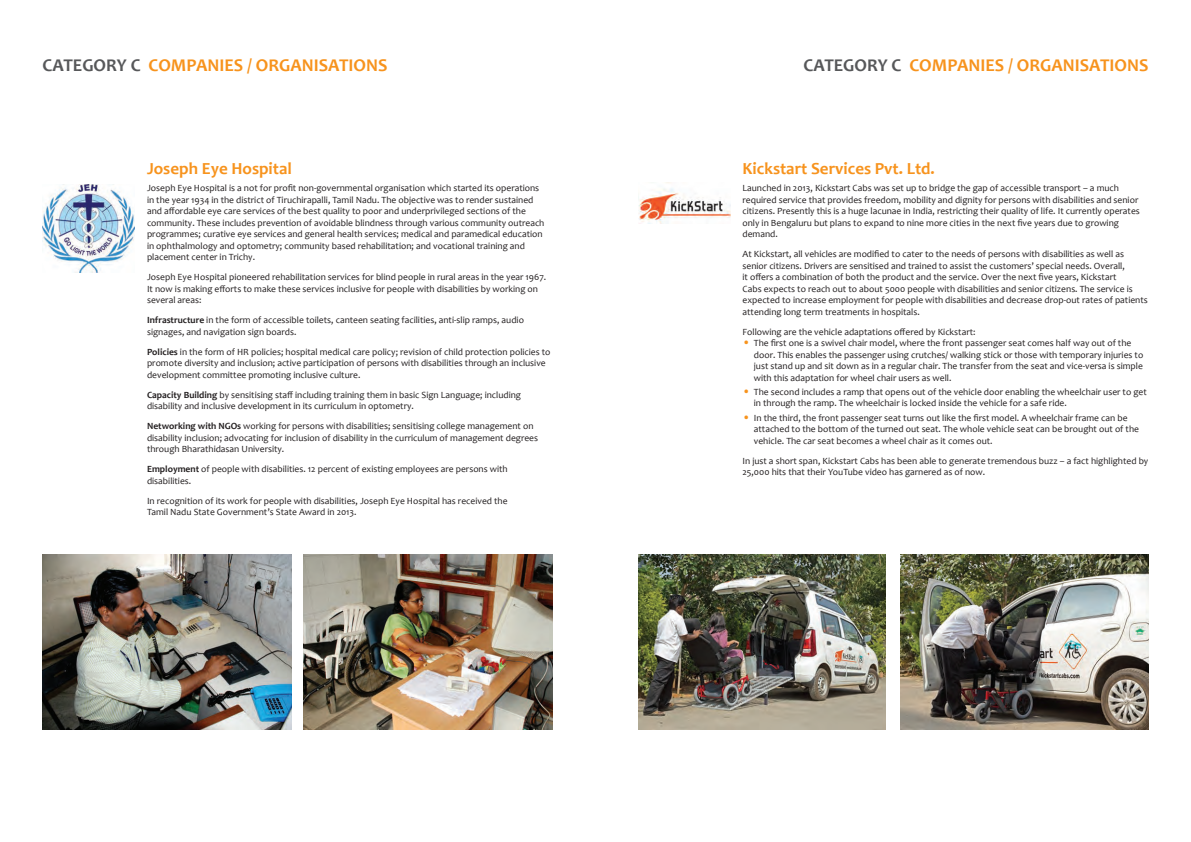
<style>
.page{position:relative;width:1191px;height:842px;background:#fff}
.page>*{position:absolute;margin:0;border:0;box-sizing:border-box;transform-origin:0 0}
.t1{font:700 18px "Candara";color:#f7931d}
.t2{font:700 17px "Candara";color:#f7931d}
.t3{font:9.5px/11.5px "Candara";color:#231f20}
.s1{color:#57585a}
.s2{font-weight:700}
.s3{font-size:11.8px;color:#f7931d}
</style>
<div class="page">
<img style="left:43px;top:185px;width:92px;height:87px">
<img style="left:638px;top:182px;width:92px;height:41px">
<img style="left:43px;top:555px;width:249px;height:175px">
<img style="left:304px;top:555px;width:249px;height:175px">
<img style="left:638px;top:555px;width:248px;height:175px">
<img style="left:900px;top:555px;width:248px;height:175px">
<h1 class="t1" style="left:43px;top:54px;width:346px"><span class="s1">CATEGORY C</span> COMPANIES / ORGANISATIONS</h1>
<h3 class="t2" style="left:147px;top:158px;width:146px">Joseph Eye Hospital</h3>
<p class="t3" style="left:147px;top:182px;width:399px">Joseph Eye Hospital is a not for profit non-governmental organisation which started its operations in the year 1934 in the district of Tiruchirapalli, Tamil Nadu. The objective was to render sustained and affordable eye care services of the best quality to poor and underprivileged sections of the community. These includes prevention of avoidable blindness through various community outreach programmes; curative eye services and general health services; medical and paramedical education in ophthalmology and optometry; community based rehabilitation; and vocational training and placement center in Trichy.</p>
<p class="t3" style="left:147px;top:271px;width:401px">Joseph Eye Hospital pioneered rehabilitation services for blind people in rural areas in the year 1967.<br>It now is making efforts to make these services inclusive for people with disabilities by working on several areas:</p>
<p class="t3" style="left:147px;top:314px;width:378px"><span class="s2">Infrastructure</span> in the form of accessible toilets, canteen seating facilities, anti-slip ramps, audio signages, and navigation sign boards.</p>
<p class="t3" style="left:147px;top:346px;width:405px"><span class="s2">Policies</span> in the form of HR policies; hospital medical care policy; revision of child protection policies to promote diversity and inclusion; active participation of persons with disabilities through an inclusive development committee promoting inclusive culture.</p>
<p class="t3" style="left:147px;top:389px;width:375px"><span class="s2">Capacity Building</span> by sensitising staff including training them in basic Sign Language; including disability and inclusive development in its curriculum in optometry.</p>
<p class="t3" style="left:147px;top:420px;width:392px"><span class="s2">Networking with NGOs</span> working for persons with disabilities; sensitising college management on disability inclusion; advocating for inclusion of disability in the curriculum of management degrees through Bharathidasan University.</p>
<p class="t3" style="left:147px;top:463px;width:362px"><span class="s2">Employment</span> of people with disabilities. 12 percent of existing employees are persons with disabilities.</p>
<p class="t3" style="left:147px;top:495px;width:362px">In recognition of its work for people with disabilities, Joseph Eye Hospital has received the<br>Tamil Nadu State Government’s State Award in 2013.</p>
<h1 class="t1" style="left:803px;top:54px;width:346px"><span class="s1">CATEGORY C</span> COMPANIES / ORGANISATIONS</h1>
<h3 class="t2" style="left:742px;top:158px;width:194px">Kickstart Services Pvt. Ltd.</h3>
<p class="t3" style="left:742px;top:182px;width:399px">Launched in 2013, Kickstart Cabs was set up to bridge the gap of accessible transport – a much required service that provides freedom, mobility and dignity for persons with disabilities and senior citizens. Presently this is a huge lacunae in India, restricting their quality of life. It currently operates only in Bengaluru but plans to expand to nine more cities in the next five years due to growing demand.</p>
<p class="t3" style="left:742px;top:248px;width:407px">At Kickstart, all vehicles are modified to cater to the needs of persons with disabilities as well as senior citizens. Drivers are sensitised and trained to assist the customers’ special needs. Overall,<br>it offers a combination of both the product and the service. Over the next five years, Kickstart<br>Cabs expects to reach out to about 5000 people with disabilities and senior citizens. The service is expected to increase employment for people with disabilities and decrease drop-out rates of patients attending long term treatments in hospitals.</p>
<p class="t3" style="left:742px;top:326px;width:234px">Following are the vehicle adaptations offered by Kickstart:</p>
<p class="t3" style="left:754px;top:337px;width:391px;text-indent:-11px"><span class="s3">•</span> The first one is a swivel chair model, where the front passenger seat comes half way out of the door. This enables the passenger using crutches/ walking stick or those with temporary injuries to just stand up and sit down as in a regular chair. The transfer from the seat and vice-versa is simple with this adaptation for wheel chair users as well.</p>
<p class="t3" style="left:754px;top:386px;width:394px;text-indent:-11px"><span class="s3">•</span> The second includes a ramp that opens out of the vehicle door enabling the wheelchair user to get in through the ramp. The wheelchair is locked inside the vehicle for a safe ride.</p>
<p class="t3" style="left:754px;top:412px;width:387px;text-indent:-11px"><span class="s3">•</span> In the third, the front passenger seat turns out like the first model. A wheelchair frame can be attached to the bottom of the turned out seat. The whole vehicle seat can be brought out of the vehicle. The car seat becomes a wheel chair as it comes out.</p>
<p class="t3" style="left:742px;top:455px;width:407px">In just a short span, Kickstart Cabs has been able to generate tremendous buzz – a fact highlighted by<br>25,000 hits that their YouTube video has garnered as of now.</p>
</div>
